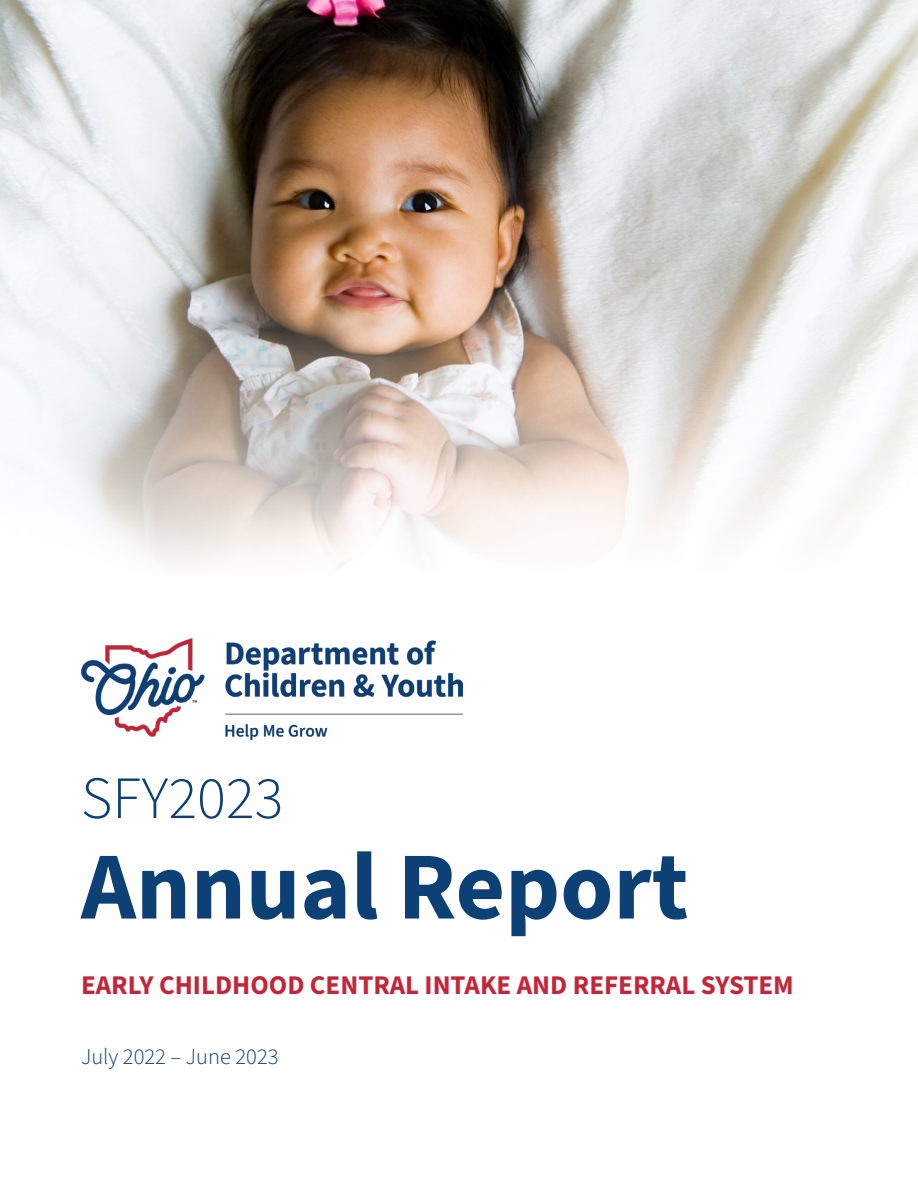
<style>
.page{position:relative;width:918px;height:1188px;background:#fff}
.page>*{position:absolute;margin:0;border:0;box-sizing:border-box;transform-origin:0 0}
.t1{font:700 96px "Source Sans 3";color:#0d4075}
.t2{font:300 60px "Source Sans 3";color:#0d4075}
.t3{font:700 27px "Source Sans 3";color:#c22638}
.t4{font:300 22.5px "Source Sans 3";color:#0d4075}
</style>
<div class="page">
<img style="left:0;top:0;width:918px;height:565px">
<img style="left:81px;top:638px;width:381px;height:101px">
<p class="t2" style="left:81px;top:762px;width:204px">SFY2023</p>
<p class="t1" style="left:81px;top:824px;width:609px">Annual Report</p>
<p class="t3" style="left:81px;top:967px;width:714px">EARLY CHILDHOOD CENTRAL INTAKE AND REFERRAL SYSTEM</p>
<p class="t4" style="left:81px;top:1043px;width:199px">July 2022 – June 2023</p>
</div>
